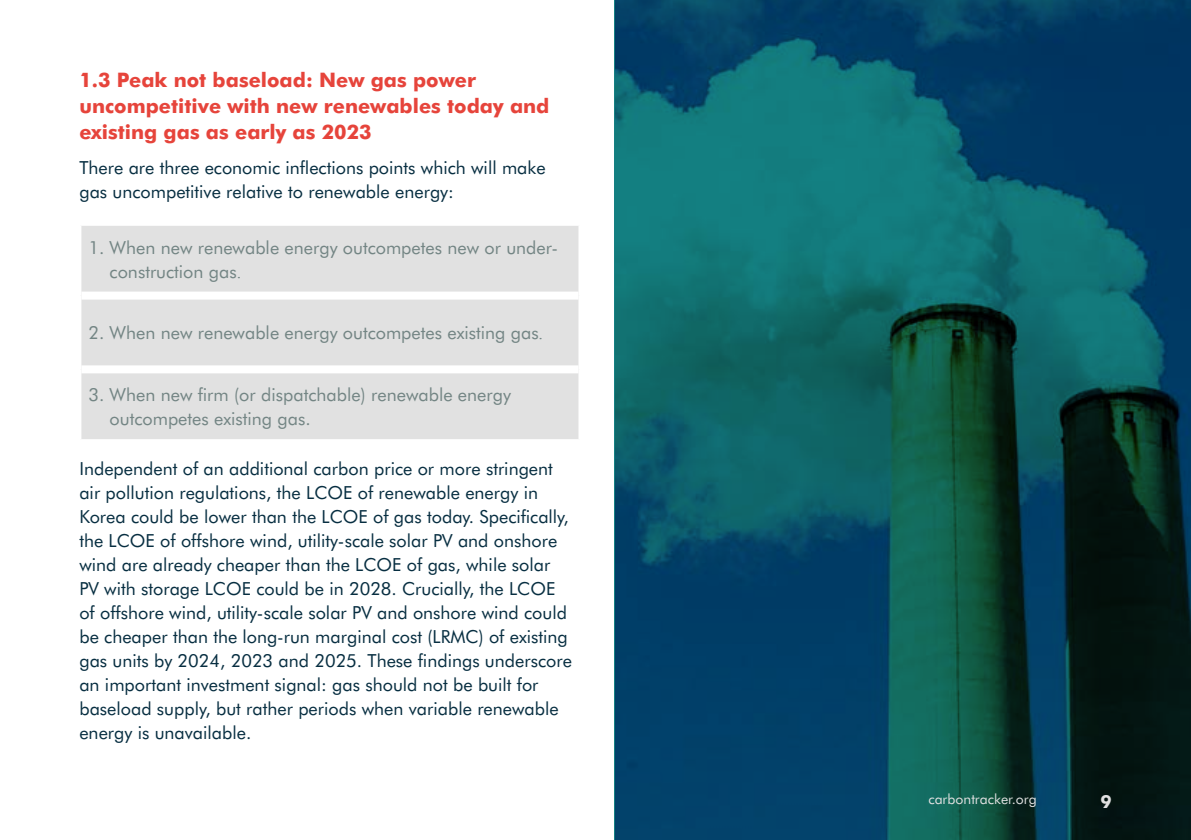
<style>
.page{position:relative;width:1191px;height:840px;background:#fff}
.page>*{position:absolute;margin:0;border:0;box-sizing:border-box;transform-origin:0 0}
.t1{font:700 20px/26px "Futura BT";color:#e6443b}
.t2{font:18px/24px "Futura BT";color:#072e41}
.t3{font:18px/24px "Futura BT";color:#738584}
.t4{font:700 18px "Futura BT";color:#e1e1e1}
.t5{font:14px "Futura BT";color:#e1e1e1}
.s1{font-family:"Times New Roman"}
</style>
<div class="page">
<img style="left:615px;top:0;width:576px;height:839px">
<div style="left:81px;top:226px;width:497px;height:213px;background:#e1e1e1"></div>
<div style="left:81px;top:291px;width:497px;height:8px;background:#fff"></div>
<div style="left:81px;top:365px;width:497px;height:8px;background:#fff"></div>
<p class="t1" style="left:79px;top:67px;width:471px">1.3 Peak not baseload: New gas power uncompetitive with new renewables today and existing gas as early as 2023</p>
<p class="t2" style="left:79px;top:156px;width:468px">There are three economic inflections points which will make gas uncompetitive relative to renewable energy:</p>
<p class="t3" style="left:110px;top:235px;width:450px;text-indent:-21px">1. When new renewable energy outcompetes new or under&shy;construction gas<span class="s1">.</span></p>
<p class="t3" style="left:88px;top:320px;width:456px">2. When new renewable energy outcompetes existing gas<span class="s1">.</span></p>
<p class="t3" style="left:110px;top:382px;width:403px;text-indent:-21px">3. When new firm (or dispatchable) renewable energy outcompetes existing gas.</p>
<p class="t2" style="left:79px;top:455px;width:494px">Independent of an additional carbon price or more stringent air pollution regulations, the LCOE of renewable energy in Korea could be lower than the LCOE of gas today. Specifically, the LCOE of offshore wind, utility-scale solar PV and onshore wind are already cheaper than the LCOE of gas, while solar PV with storage LCOE could be in 2028. Crucially, the LCOE of offshore wind, utility-scale solar PV and onshore wind could be cheaper than the long-run marginal cost (LRMC) of existing gas units by 2024, 2023 and 2025. These findings underscore an important investment signal: gas should not be built for baseload supply, but rather periods when variable renewable energy is unavailable.</p>
<p class="t5" style="left:928px;top:790px;width:110px">carbontracker.org</p>
<p class="t4" style="left:1100px;top:789px;width:13px">9</p>
</div>
